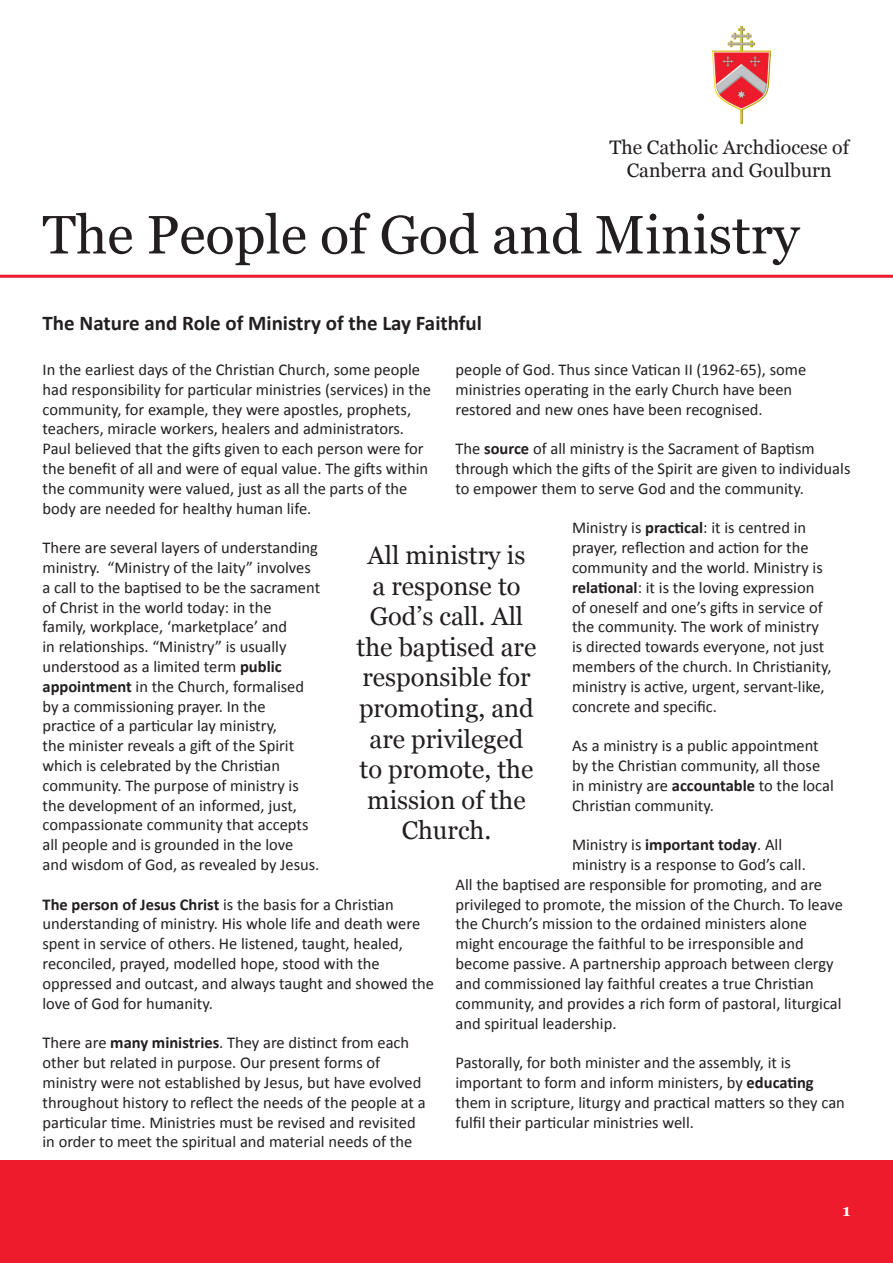
<style>
.page{position:relative;width:893px;height:1263px;background:#fff}
.page>*{position:absolute;margin:0;border:0;box-sizing:border-box;transform-origin:0 0}
.t1{font:54px "Georgia";color:#231f20}
.t2{font:25.5px/30.6px "Georgia";color:#231f20;text-align:center}
.Heading_1{font:700 21px "Calibri";color:#231f20}
.t3{font:19.5px/23.4px "Georgia";color:#231f20;text-align:center}
.t4{font:16.5px/19.8px "Calibri";color:#231f20}
.t5{font:700 16.5px "Georgia";color:#fff}
.s1{font-weight:700}
</style>
<div class="page">
<div style="left:0;top:1160px;width:893px;height:103px;background:#ee1b2c"></div>
<hr style="left:0;top:275px;width:893px;height:3px;background:#ee1b2c">
<img style="left:712px;top:26px;width:59px;height:98px">
<p class="t3" style="left:609px;top:136px;width:241px">The Catholic Archdiocese of<br>Canberra and Goulburn</p>
<p class="t1" style="left:43px;top:202px;width:758px">The People of God and Ministry</p>
<p class="Heading_1" style="left:43px;top:308px;width:441px">The Nature and Role of Ministry of the Lay Faithful</p>
<p class="t4" style="left:43px;top:359px;width:390px">In the earliest days of the Christian Church, some people had responsibility for particular ministries (services) in the community, for example, they were apostles, prophets, teachers, miracle workers, healers and administrators.<br>Paul believed that the gifts given to each person were for the benefit of all and were of equal value. The gifts within the community were valued, just as all the parts of the body are needed for healthy human life.</p>
<p class="t4" style="left:43px;top:537px;width:279px">There are several layers of understanding ministry. “Ministry of the laity” involves a call to the baptised to be the sacrament of Christ in the world today: in the<br>family, workplace, ‘marketplace’ and<br>in relationships. “Ministry” is usually understood as a limited term <span class="s1">public appointment</span> in the Church, formalised by a commissioning prayer. In the practice of a particular lay ministry,<br>the minister reveals a gift of the Spirit which is celebrated by the Christian community. The purpose of ministry is the development of an informed, just, compassionate community that accepts all people and is grounded in the love and wisdom of God, as revealed by Jesus.</p>
<p class="t4" style="left:43px;top:894px;width:393px"><span class="s1">The person of Jesus Christ</span> is the basis for a Christian understanding of ministry. His whole life and death were spent in service of others. He listened, taught, healed, reconciled, prayed, modelled hope, stood with the oppressed and outcast, and always taught and showed the love of God for humanity.</p>
<p class="t4" style="left:43px;top:1032px;width:385px">There are <span class="s1">many ministries</span>. They are distinct from each other but related in purpose. Our present forms of ministry were not established by Jesus, but have evolved throughout history to reflect the needs of the people at a particular time. Ministries must be revised and revisited in order to meet the spiritual and material needs of the</p>
<p class="t4" style="left:455px;top:359px;width:352px">people of God. Thus since Vatican II (1962-65), some ministries operating in the early Church have been restored and new ones have been recognised.</p>
<p class="t4" style="left:455px;top:438px;width:396px">The <span class="s1">source</span> of all ministry is the Sacrament of Baptism through which the gifts of the Spirit are given to individuals to empower them to serve God and the community.</p>
<p class="t4" style="left:572px;top:518px;width:261px">Ministry is <span class="s1">practical</span>: it is centred in prayer, reflection and action for the community and the world. Ministry is <span class="s1">relational</span>: it is the loving expression of oneself and one’s gifts in service of the community. The work of ministry is directed towards everyone, not just members of the church. In Christianity, ministry is active, urgent, servant-like, concrete and specific.</p>
<p class="t4" style="left:572px;top:735px;width:263px">As a ministry is a public appointment by the Christian community, all those in ministry are <span class="s1">accountable</span> to the local Christian community.</p>
<p class="t4" style="left:572px;top:834px;width:212px">Ministry is <span class="s1">important today</span>. All</p>
<p class="t4" style="left:572px;top:854px;width:235px">ministry is a response to God’s call.</p>
<p class="t4" style="left:455px;top:874px;width:368px">All the baptised are responsible for promoting, and are</p>
<p class="t4" style="left:455px;top:894px;width:389px">privileged to promote, the mission of the Church. To leave</p>
<p class="t4" style="left:455px;top:914px;width:353px">the Church’s mission to the ordained ministers alone</p>
<p class="t4" style="left:455px;top:933px;width:350px">might encourage the faithful to be irresponsible and</p>
<p class="t4" style="left:455px;top:953px;width:380px">become passive. A partnership approach between clergy</p>
<p class="t4" style="left:455px;top:973px;width:360px">and commissioned lay faithful creates a true Christian</p>
<p class="t4" style="left:455px;top:993px;width:388px">community, and provides a rich form of pastoral, liturgical</p>
<p class="t4" style="left:455px;top:1013px;width:162px">and spiritual leadership.</p>
<p class="t4" style="left:455px;top:1052px;width:391px">Pastorally, for both minister and the assembly, it is important to form and inform ministers, by <span class="s1">educating </span>them in scripture, liturgy and practical matters so they can fulfil their particular ministries well.</p>
<p class="t2" style="left:357px;top:540px;width:181px">All ministry is<br>a response to<br>God’s call. All the baptised are responsible for promoting, and are privileged to promote, the mission of the<br>Church.</p>
<p class="t5" style="left:842px;top:1200px;width:10px">1</p>
</div>
